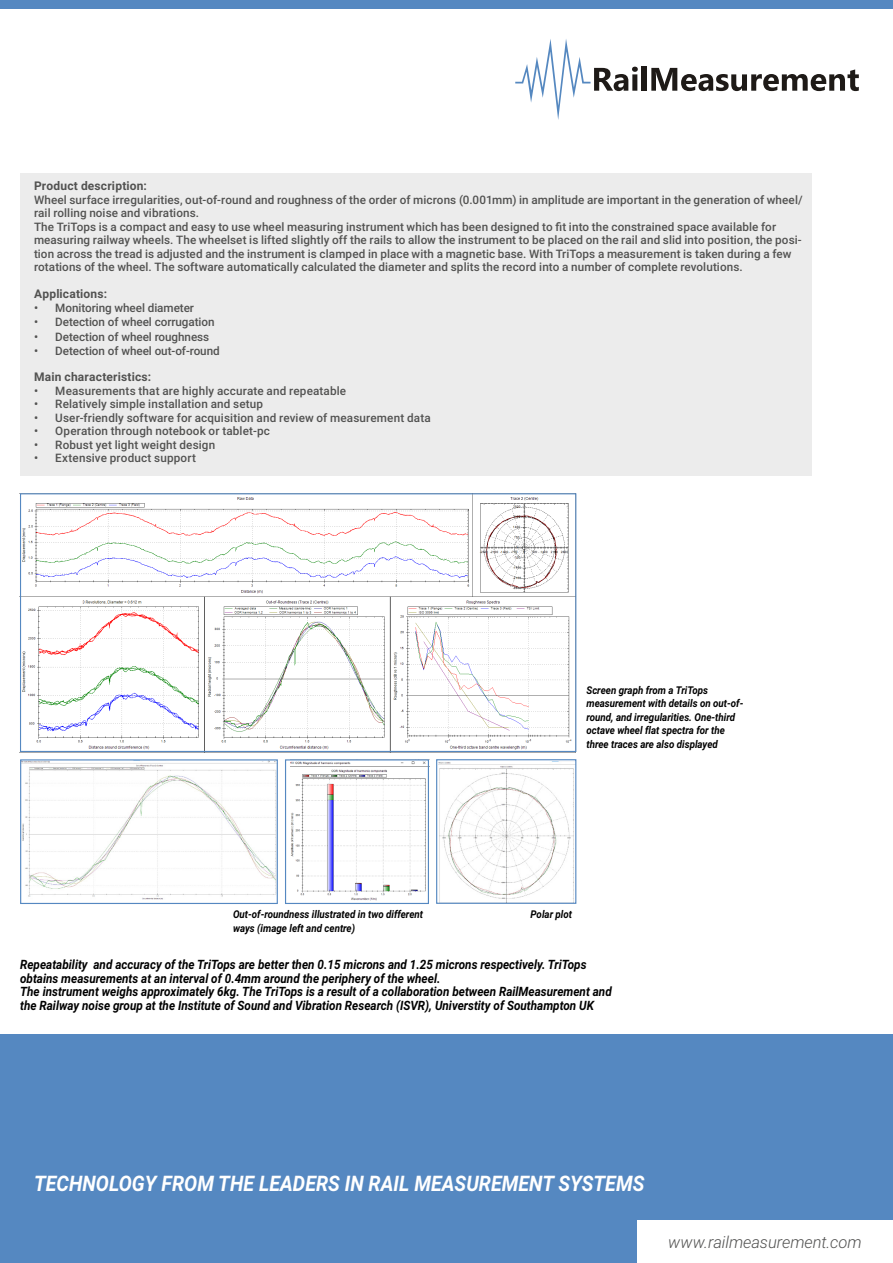
<style>
.page{position:relative;width:893px;height:1263px;background:#fff}
.page>*{position:absolute;margin:0;border:0;box-sizing:border-box;transform-origin:0 0}
.t1{font:italic 700 21.45px "Roboto";color:#fff;scale:.91 1}
.t2{font:italic 300 16.5px "Roboto";letter-spacing:-.005em;color:#525251}
.t3{font:italic 700 12.9px/13.5px "Roboto";color:#000;scale:.91 1}
.t4{font:700 12px "Roboto";letter-spacing:.015em;color:#525251}
.t5{font:500 11.7px/13.5px "Roboto";letter-spacing:.01em;color:#525251}
.t6{font:italic 700 10.8px/13.5px "Roboto";color:#000;scale:.91 1}
</style>
<div class="page">
<div style="left:0;top:1035px;width:893px;height:228px;background:#5588c1"></div>
<div style="left:637px;top:1220px;width:256px;height:43px;background:#fff"></div>
<div style="left:20px;top:173px;width:792px;height:303px;background:#ececec"></div>
<div style="left:0;top:0;width:893px;height:9px;background:#5588c1"></div>
<div style="left:642px;top:67px;width:5px;height:24px;background:#1e1a17"></div>
<svg style="left:651px;top:68px;width:208px;height:23px"></svg>
<svg style="left:515px;top:39px;width:123px;height:81px"></svg>
<img style="left:22px;top:495px;width:552px;height:255px">
<div style="left:20px;top:493px;width:556px;height:259px;border:1px solid #5588c1"></div>
<img style="left:291px;top:761px;width:136px;height:139px">
<div style="left:285px;top:759px;width:144px;height:145px;border:1px solid #5588c1"></div>
<img style="left:22px;top:761px;width:254px;height:138px">
<div style="left:20px;top:759px;width:258px;height:145px;border:1px solid #5588c1"></div>
<img style="left:438px;top:762px;width:136px;height:140px">
<div style="left:436px;top:759px;width:140px;height:145px;border:1px solid #5588c1"></div>
<p class="t4" style="left:34px;top:178px;width:115px">Product description:</p>
<p class="t5" style="left:34px;top:193px;width:770px">Wheel surface irregularities, out-of-round and roughness of the order of microns (0.001mm) in amplitude are important in the generation of wheel/ rail rolling noise and vibrations.<br>The TriTops is a compact and easy to use wheel measuring instrument which has been designed to fit into the constrained space available for measuring railway wheels. The wheelset is lifted slightly off the rails to allow the instrument to be placed on the rail and slid into position, the posi&shy;tion across the tread is adjusted and the instrument is clamped in place with a magnetic base. With TriTops a measurement is taken during a few rotations of the wheel. The software automatically calculated the diameter and splits the record into a number of complete revolutions.</p>
<p class="t4" style="left:34px;top:286px;width:75px">Applications:</p>
<p class="t5" style="left:34px;top:301px;width:162px">• Monitoring wheel diameter</p>
<p class="t5" style="left:34px;top:315px;width:182px">• Detection of wheel corrugation</p>
<p class="t5" style="left:34px;top:329px;width:177px">• Detection of wheel roughness</p>
<p class="t5" style="left:34px;top:343px;width:187px">• Detection of wheel out-of-round</p>
<p class="t4" style="left:34px;top:369px;width:119px">Main characteristics:</p>
<p class="t5" style="left:34px;top:384px;width:314px">• Measurements that are highly accurate and repeatable</p>
<p class="t5" style="left:34px;top:397px;width:231px">• Relatively simple installation and setup</p>
<p class="t5" style="left:34px;top:411px;width:398px">• User-friendly software for acquisition and review of measurement data</p>
<p class="t5" style="left:34px;top:424px;width:238px">• Operation through notebook or tablet-pc</p>
<p class="t5" style="left:34px;top:438px;width:183px">• Robust yet light weight design</p>
<p class="t5" style="left:34px;top:451px;width:163px">• Extensive product support</p>
<p class="t6" style="left:586px;top:683px;width:174px">Screen graph from a TriTops measurement with details on out-of&shy;round, and irregularities. One-third octave wheel flat spectra for the three traces are also displayed</p>
<p class="t6" style="left:233px;top:907px;width:210px">Out-of-roundness illustrated in two different</p>
<p class="t6" style="left:530px;top:907px;width:47px">Polar plot</p>
<p class="t6" style="left:233px;top:921px;width:136px">ways (image left and centre)</p>
<p class="t3" style="left:20px;top:957px;width:652px">Repeatability and accuracy of the TriTops are better then 0.15 microns and 1.25 microns respectively. TriTops obtains measurements at an interval of 0.4mm around the periphery of the wheel.<br>The instrument weighs approximately 6kg. The TriTops is a result of a collaboration between RailMeasurement and the Railway noise group at the Institute of Sound and Vibration Research (ISVR), Universtity of Southampton UK</p>
<h1 class="t1" style="left:34px;top:1168px;width:672px">TECHNOLOGY FROM THE LEADERS IN RAIL MEASUREMENT SYSTEMS</h1>
<h2 class="t2" style="left:668px;top:1230px;width:195px">www.railmeasurement.com</h2>
</div>
